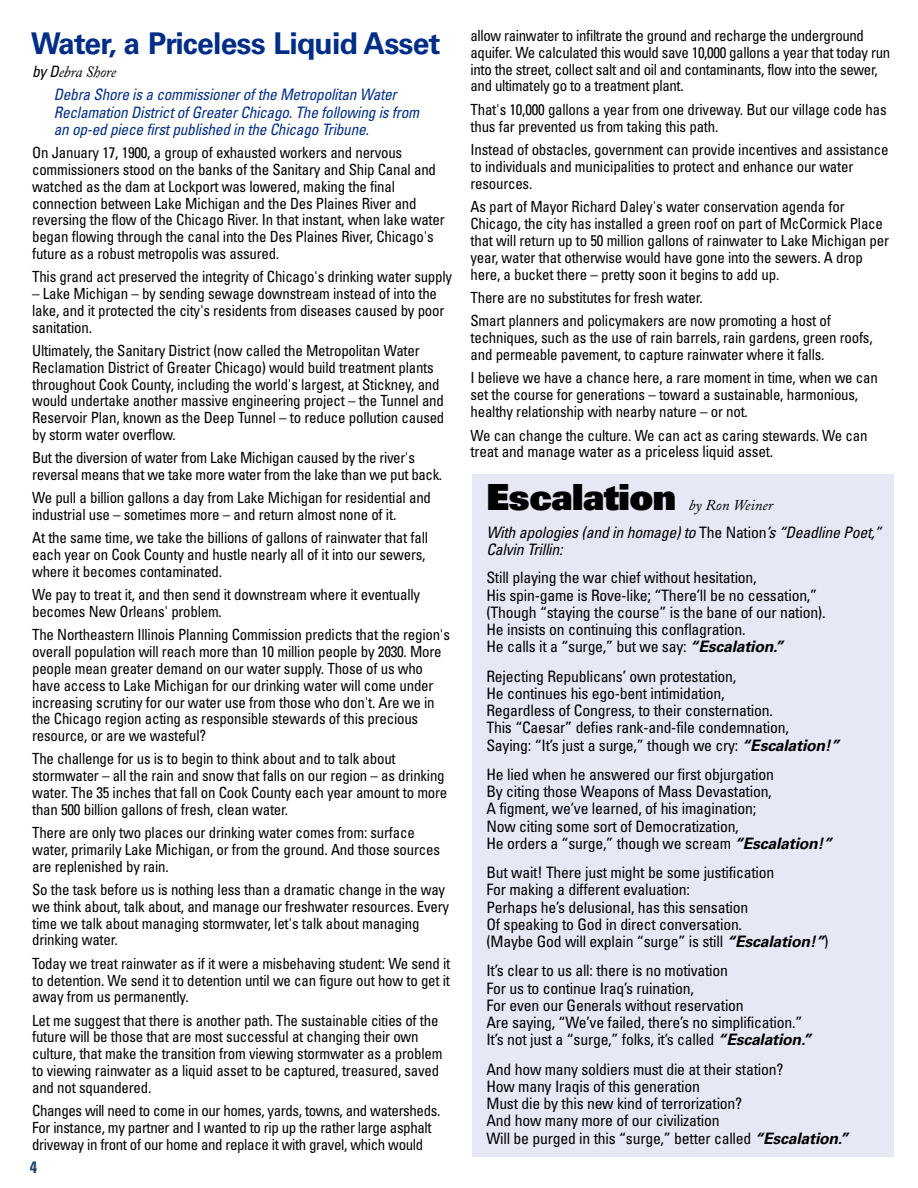
<style>
.page{position:relative;width:918px;height:1188px;background:#fff}
.page>*{position:absolute;margin:0;border:0;box-sizing:border-box;transform-origin:0 0}
.t1{font:900 36px "Univers";letter-spacing:-.015em;color:#000}
.t2{font:700 30px "Univers";letter-spacing:-.025em;color:#002d86}
.t3{font:700 condensed 16.5px "Univers";color:#1c3f68}
.t4{font:condensed 15.75px/17.2px "Univers";letter-spacing:-.015em;color:#000}
.t5{font:italic condensed 15.75px/17.2px "Univers";letter-spacing:-.015em;color:#002d86}
.t6{font:italic condensed 15.75px/17.2px "Univers";letter-spacing:-.015em;color:#000}
.t7{font:italic 15.75px "Adobe Caslon";letter-spacing:-.015em;color:#000}
.t8{font:condensed 15.3px/16.8px "Univers";letter-spacing:-.015em;color:#000}
.t9{font:italic 15px "Adobe Caslon";color:#000}
.s1{font-family:"Univers";font-stretch:condensed}
.s2{font-style:normal}
.s3{font-weight:700;font-style:italic;font-stretch:normal}
</style>
<div class="page">
<div style="left:472px;top:474px;width:421px;height:683px;background:#e6e8f5"></div>
<h2 class="t2" style="left:31px;top:32px;width:411px">Water, a Priceless Liquid Asset</h2>
<p class="t7" style="left:32px;top:66px;width:86px"><span class="s1">by D</span>ebra Shore</p>
<p class="t5" style="left:54px;top:88px;width:367px">Debra Shore is a commissioner of the Metropolitan Water<br>Reclamation District of Greater Chicago. The following is from an op-ed piece first published in the Chicago Tribune.</p>
<p class="t8" style="left:32px;top:146px;width:414px">On January 17, 1900, a group of exhausted workers and nervous commissioners stood on the banks of the Sanitary and Ship Canal and watched as the dam at Lockport was lowered, making the final connection between Lake Michigan and the Des Plaines River and reversing the flow of the Chicago River. In that instant, when lake water began flowing through the canal into the Des Plaines River, Chicago's future as a robust metropolis was assured.</p>
<p class="t8" style="left:32px;top:270px;width:421px">This grand act preserved the integrity of Chicago's drinking water supply</p>
<p class="t8" style="left:32px;top:287px;width:414px">– Lake Michigan – by sending sewage downstream instead of into the lake, and it protected the city's residents from diseases caused by poor sanitation.</p>
<p class="t8" style="left:32px;top:343px;width:414px">Ultimately, the Sanitary District (now called the Metropolitan Water Reclamation District of Greater Chicago) would build treatment plants throughout Cook County, including the world's largest, at Stickney, and would undertake another massive engineering project – the Tunnel and Reservoir Plan, known as the Deep Tunnel – to reduce pollution caused by storm water overflow.</p>
<p class="t8" style="left:32px;top:451px;width:412px">But the diversion of water from Lake Michigan caused by the river's reversal means that we take more water from the lake than we put back.</p>
<p class="t8" style="left:32px;top:491px;width:400px">We pull a billion gallons a day from Lake Michigan for residential and industrial use – sometimes more – and return almost none of it.</p>
<p class="t8" style="left:32px;top:531px;width:397px">At the same time, we take the billions of gallons of rainwater that fall each year on Cook County and hustle nearly all of it into our sewers, where it becomes contaminated.</p>
<p class="t8" style="left:32px;top:588px;width:390px">We pay to treat it, and then send it downstream where it eventually becomes New Orleans' problem.</p>
<p class="t8" style="left:32px;top:628px;width:419px">The Northeastern Illinois Planning Commission predicts that the region's overall population will reach more than 10 million people by 2030. More people mean greater demand on our water supply. Those of us who have access to Lake Michigan for our drinking water will come under increasing scrutiny for our water use from those who don't. Are we in the Chicago region acting as responsible stewards of this precious resource, or are we wasteful?</p>
<p class="t8" style="left:32px;top:752px;width:417px">The challenge for us is to begin to think about and to talk about stormwater – all the rain and snow that falls on our region – as drinking water. The 35 inches that fall on Cook County each year amount to more than 500 billion gallons of fresh, clean water.</p>
<p class="t8" style="left:32px;top:826px;width:409px">There are only two places our drinking water comes from: surface water, primarily Lake Michigan, or from the ground. And those sources are replenished by rain.</p>
<p class="t8" style="left:32px;top:882px;width:418px">So the task before us is nothing less than a dramatic change in the way we think about, talk about, and manage our freshwater resources. Every time we talk about managing stormwater, let's talk about managing drinking water.</p>
<p class="t8" style="left:32px;top:956px;width:420px;text-align:justify">Today we treat rainwater as if it were a misbehaving student: We send it to detention. We send it to detention until we can figure out how to get it away from us permanently.</p>
<p class="t8" style="left:32px;top:1013px;width:412px">Let me suggest that there is another path. The sustainable cities of the future will be those that are most successful at changing their own culture, that make the transition from viewing stormwater as a problem to viewing rainwater as a liquid asset to be captured, treasured, saved and not squandered.</p>
<p class="t8" style="left:32px;top:1104px;width:410px">Changes will need to come in our homes, yards, towns, and watersheds.<br>For instance, my partner and I wanted to rip up the rather large asphalt driveway in front of our home and replace it with gravel, which would</p>
<p class="t3" style="left:30px;top:1161px;width:9px">4</p>
<p class="t8" style="left:471px;top:28px;width:421px">allow rainwater to infiltrate the ground and recharge the underground aquifer. We calculated this would save 10,000 gallons a year that today run into the street, collect salt and oil and contaminants, flow into the sewer, and ultimately go to a treatment plant.</p>
<p class="t8" style="left:471px;top:102px;width:418px">That's 10,000 gallons a year from one driveway. But our village code has thus far prevented us from taking this path.</p>
<p class="t8" style="left:471px;top:142px;width:419px">Instead of obstacles, government can provide incentives and assistance to individuals and municipalities to protect and enhance our water resources.</p>
<p class="t8" style="left:471px;top:200px;width:420px">As part of Mayor Richard Daley's water conservation agenda for Chicago, the city has installed a green roof on part of McCormick Place that will return up to 50 million gallons of rainwater to Lake Michigan per year, water that otherwise would have gone into the sewers. A drop here, a bucket there – pretty soon it begins to add up.</p>
<p class="t8" style="left:471px;top:287px;width:362px;line-height:23.4px">There are no substitutes for fresh water.<br>Smart planners and policymakers are now promoting a host of</p>
<p class="t8" style="left:471px;top:331px;width:404px">techniques, such as the use of rain barrels, rain gardens, green roofs, and permeable pavement, to capture rainwater where it falls.</p>
<p class="t8" style="left:471px;top:371px;width:409px">I believe we have a chance here, a rare moment in time, when we can set the course for generations – toward a sustainable, harmonious, healthy relationship with nearby nature – or not.</p>
<p class="t8" style="left:471px;top:428px;width:398px">We can change the culture. We can act as caring stewards. We can</p>
<p class="t4" style="left:471px;top:445px;width:304px">treat and manage water as a priceless liquid asset.</p>
<h1 class="t1" style="left:486px;top:484px;width:191px">Escalation</h1>
<p class="t9" style="left:689px;top:500px;width:86px">by Ron Weiner</p>
<p class="t6" style="left:486px;top:525px;width:396px">With apologies (and in homage) to <span class="s2">The Nation</span>’s “Deadline Poet,”<br>Calvin Trillin:</p>
<p class="t4" style="left:486px;top:570px;width:341px">Still playing the war chief without hesitation,<br>His spin-game is Rove-like; “There’ll be no cessation,” (Though “staying the course” is the bane of our nation).<br>He insists on continuing this conflagration.<br>He calls it a “surge,” but we say: <span class="s3">“Escalation.”</span></p>
<p class="t4" style="left:486px;top:669px;width:355px">Rejecting Republicans’ own protestation,<br>He continues his ego-bent intimidation,<br>Regardless of Congress, to their consternation.<br>This “Caesar” defies rank-and-file condemnation,<br>Saying: “It’s just a surge,” though we cry: <span class="s3">“Escalation!”</span></p>
<p class="t4" style="left:486px;top:767px;width:347px">He lied when he answered our first objurgation<br>By citing those Weapons of Mass Devastation,<br>A figment, we’ve learned, of his imagination;<br>Now citing some sort of Democratization,<br>He orders a “surge,” though we scream <span class="s3">“Escalation!”</span></p>
<p class="t4" style="left:486px;top:865px;width:344px">But wait! There just might be some justification<br>For making a different evaluation:<br>Perhaps he’s delusional, has this sensation<br>Of speaking to God in direct conversation.<br>(Maybe God will explain “surge” is still <span class="s3">“Escalation!”</span>)</p>
<p class="t4" style="left:486px;top:963px;width:327px">It’s clear to us all: there is no motivation<br>For us to continue Iraq’s ruination,<br>For even our Generals without reservation<br>Are saying, “We’ve failed, there’s no simplification.” It’s not just a “surge,” folks, it’s called <span class="s3">“Escalation.”</span></p>
<p class="t4" style="left:486px;top:1062px;width:364px">And how many soldiers must die at their station?<br>How many Iraqis of this generation<br>Must die by this new kind of terrorization?<br>And how many more of our civilization<br>Will be purged in this “surge,” better called <span class="s3">“Escalation.”</span></p>
</div>
